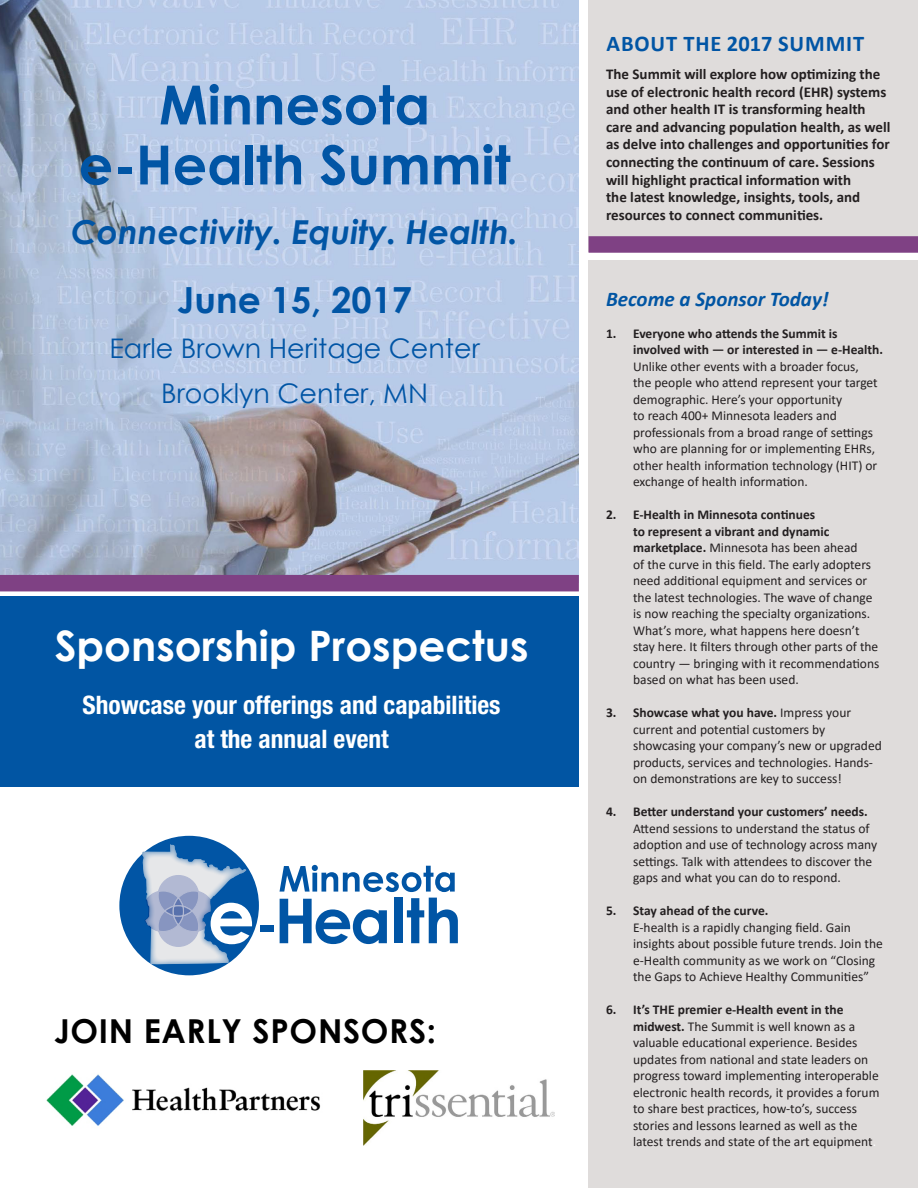
<style>
.page{position:relative;width:918px;height:1188px;background:#fff}
.page>*{position:absolute;margin:0;border:0;box-sizing:border-box;transform-origin:0 0}
.t1{font:700 54px/60px "Century Gothic";color:#0155a5;text-align:center}
.t2{font:700 42px "Century Gothic";color:#fff}
.t3{font:700 36px "Century Gothic";color:#0155a5}
.t4{font:italic 700 33px "Century Gothic";color:#0155a5}
.t5{font:700 33px "Century Gothic";letter-spacing:.02em;color:#000}
.t6{font:27px "Century Gothic";color:#0155a5}
.t7{font:700 condensed 25.5px/34.5px "Helvetica Neue LT Std";color:#fff;text-align:center}
.t8{font:700 22.5px "Calibri";letter-spacing:.04em;color:#0155a5}
.t9{font:italic 700 21px "Calibri";color:#0155a3}
.t10{font:700 15px/17.5px "Calibri";color:#231f20}
.t11{font:13.5px/16.5px "Calibri";color:#231f20}
.t12{font:700 13.5px "Calibri";color:#231f20}
.s1{font-weight:700}
.s2{color:#fff}
</style>
<div class="page">
<div style="left:589px;top:0;width:329px;height:252px;background:#dfdcdb"></div>
<div style="left:589px;top:260px;width:329px;height:928px;background:#dfdcdb"></div>
<div style="left:589px;top:236px;width:329px;height:17px;background:#7f4184"></div>
<img style="left:0;top:0;width:579px;height:575px">
<div style="left:0;top:594px;width:579px;height:193px;background:#0155a3"></div>
<img style="left:46px;top:1074px;width:275px;height:52px">
<img style="left:364px;top:1070px;width:190px;height:75px">
<svg style="left:0;top:591px;width:579px;height:5px"></svg>
<div style="left:0;top:575px;width:579px;height:16px;background:#7f4184"></div>
<div style="left:119px;top:836px;width:140px;height:139px;background:#0155a5;border-radius:50%"></div>
<div style="left:260px;top:925px;width:14px;height:7px;background:#0155a5"></div>
<svg style="left:280px;top:899px;width:107px;height:45px"></svg>
<div style="left:394px;top:898px;width:9px;height:45px;background:#0155a5"></div>
<svg style="left:407px;top:898px;width:51px;height:45px"></svg>
<svg style="left:280px;top:865px;width:175px;height:27px"></svg>
<svg style="left:142px;top:844px;width:110px;height:120px"></svg>
<p class="t1" style="left:79px;top:72px;width:434px">Minnesota e-Health Summit</p>
<p class="t4" style="left:71px;top:207px;width:448px">Connectivity. Equity. Health.</p>
<p class="t3" style="left:177px;top:273px;width:236px">June 15, 2017</p>
<p class="t6" style="left:110px;top:330px;width:372px">Earle Brown Heritage Center</p>
<p class="t6" style="left:161px;top:375px;width:268px">Brooklyn Center, MN</p>
<p class="t2" style="left:55px;top:614px;width:475px">Sponsorship Prospectus</p>
<p class="t7" style="left:83px;top:687px;width:419px">Showcase your offerings and capabilities at the annual event</p>
<p class="t5" style="left:54px;top:1006px;width:384px">JOIN EARLY SPONSORS:</p>
<p class="t8" style="left:607px;top:28px;width:259px">ABOUT THE 2017 SUMMIT</p>
<p class="t10" style="left:606px;top:65px;width:286px">The Summit will explore how optimizing the use of electronic health record (EHR) systems and other health IT is transforming health care and advancing population health, as well as delve into challenges and opportunities for connecting the continuum of care. Sessions will highlight practical information with<br>the latest knowledge, insights, tools, and resources to connect communities.</p>
<p class="t9" style="left:606px;top:284px;width:224px">Become a Sponsor Today!</p>
<p class="t11" style="left:633px;top:324px;width:251px;text-indent:-27px"><span class="s1">1. Everyone who attends the Summit is involved with — or interested in — e-Health.<br></span>Unlike other events with a broader focus,<br>the people who attend represent your target demographic. Here’s your opportunity<br>to reach 400+ Minnesota leaders and professionals from a broad range of settings who are planning for or implementing EHRs, other health information technology (HIT) or exchange of health information.</p>
<p class="t11" style="left:633px;top:506px;width:248px;text-indent:-27px"><span class="s1">2. E-Health in Minnesota continues<br>to represent a vibrant and dynamic marketplace.</span> Minnesota has been ahead<br>of the curve in this field. The early adopters need additional equipment and services or the latest technologies. The wave of change is now reaching the specialty organizations.<br>What’s more, what happens here doesn’t stay here. It filters through other parts of the country — bringing with it recommendations based on what has been used.</p>
<p class="t11" style="left:633px;top:704px;width:250px;text-indent:-27px"><span class="s1">3. Showcase what you have.</span> Impress your current and potential customers by showcasing your company’s new or upgraded products, services and technologies. Hands&shy;on demonstrations are key to success!</p>
<p class="t11" style="left:633px;top:803px;width:246px;text-indent:-27px"><span class="s1">4. Better understand your customers’ needs.<br></span>Attend sessions to understand the status of adoption and use of technology across many settings. Talk with attendees to discover the gaps and what you can do to respond.</p>
<p class="t12" style="left:606px;top:901px;width:164px">5. Stay ahead of the curve.</p>
<p class="t11" style="left:633px;top:918px;width:251px">E-health is a rapidly changing field. Gain insights about possible future trends. Join the e-Health community as we work on “Closing the Gaps to Achieve Healthy Communities”</p>
<p class="t11" style="left:633px;top:1001px;width:248px;text-indent:-27px"><span class="s1">6. It’s THE premier e-Health event in the midwest.</span> The Summit is well known as a valuable educational experience. Besides updates from national and state leaders on progress toward implementing interoperable electronic health records, it provides a forum to share best practices, how-to’s, success stories and lessons learned as well as the latest trends and state of the art equipment<span class="s2">.</span></p>
</div>
